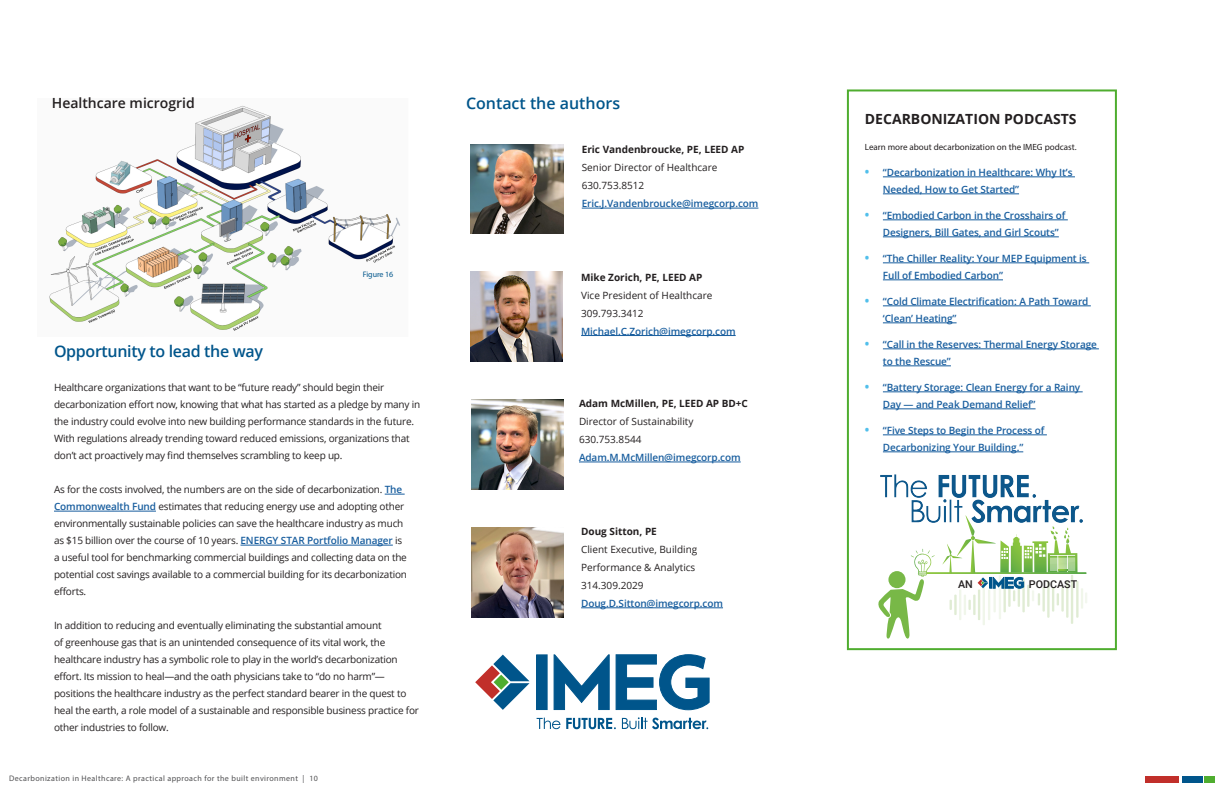
<style>
.page{position:relative;width:1224px;height:792px;background:#fff}
.page>*{position:absolute;margin:0;border:0;box-sizing:border-box;transform-origin:0 0}
.Body{font:600 16px "Open Sans";letter-spacing:-.02em;color:#00558b}
.Body-2{font:600 16px "Open Sans";color:#00558b}
.Bullets{font:700 14px "Open Sans";color:#231f20}
.Body-3{font:600 14px "Open Sans";color:#231f20}
.t1{font:500 10.7px "Roboto";color:#231f20}
.Body-4{font:10px/17px "Open Sans";letter-spacing:-.02em;color:#231f20}
.Body-5{font:600 10px/17px "Open Sans";letter-spacing:-.01em;color:#175d9e}
.Body-6{font:10px "Open Sans";color:#231f20}
.Body-7{font:700 10px "Open Sans";color:#231f20}
.Bullets-2{font:9px "Myriad Pro";color:#231f20}
.t2{font:8px "Myriad Pro";letter-spacing:.05em;color:#515153}
.Bullets-3{font:8px "Myriad Pro";letter-spacing:-.01em;color:#00558b}
.s1{font-weight:600;color:#175d9e}
.s2{font-weight:700;font-size:12px;color:#51bfeb}
.s3{font-family:"Myriad Pro";font-weight:400;font-size:9px;color:#fff}
</style>
<div class="page">
<div style="left:1145px;top:777px;width:34px;height:6px;background:#c12f2a"></div>
<div style="left:1182px;top:777px;width:20px;height:6px;background:#00558b"></div>
<div style="left:1205px;top:777px;width:10px;height:6px;background:#4fad2f"></div>
<svg style="left:385px;top:494px;width:20px;height:1px"></svg>
<hr style="left:54px;top:511px;width:102px;height:1px;background:#175d9e">
<hr style="left:240px;top:545px;width:153px;height:1px;background:#175d9e">
<div style="left:847px;top:89px;width:270px;height:561px;border:2px solid #4fad2f"></div>
<hr style="left:883px;top:177px;width:192px;height:1px;background:#175d9e">
<hr style="left:883px;top:194px;width:136px;height:1px;background:#175d9e">
<hr style="left:883px;top:220px;width:185px;height:1px;background:#175d9e">
<hr style="left:883px;top:237px;width:176px;height:1px;background:#175d9e">
<hr style="left:883px;top:263px;width:206px;height:1px;background:#175d9e">
<hr style="left:883px;top:280px;width:120px;height:1px;background:#175d9e">
<hr style="left:883px;top:306px;width:208px;height:1px;background:#175d9e">
<hr style="left:883px;top:323px;width:74px;height:1px;background:#175d9e">
<hr style="left:883px;top:349px;width:216px;height:1px;background:#175d9e">
<hr style="left:883px;top:366px;width:68px;height:1px;background:#175d9e">
<hr style="left:883px;top:392px;width:200px;height:1px;background:#175d9e">
<hr style="left:883px;top:409px;width:153px;height:1px;background:#175d9e">
<hr style="left:883px;top:435px;width:164px;height:1px;background:#175d9e">
<hr style="left:883px;top:452px;width:140px;height:1px;background:#175d9e">
<hr style="left:1071px;top:575px;width:2px;height:49px;background:#e0ecd4">
<hr style="left:1061px;top:587px;width:3px;height:25px;background:#e0ecd4">
<hr style="left:1066px;top:581px;width:2px;height:37px;background:#e0ecd4">
<hr style="left:1076px;top:581px;width:3px;height:37px;background:#e0ecd4">
<hr style="left:1042px;top:587px;width:3px;height:25px;background:#e0ecd4">
<hr style="left:1052px;top:587px;width:2px;height:25px;background:#e0ecd4">
<hr style="left:1047px;top:581px;width:3px;height:37px;background:#e0ecd4">
<hr style="left:999px;top:575px;width:2px;height:44px;background:#e0ecd4">
<hr style="left:1004px;top:579px;width:2px;height:33px;background:#e0ecd4">
<hr style="left:993px;top:579px;width:3px;height:33px;background:#e0ecd4">
<hr style="left:1022px;top:579px;width:3px;height:33px;background:#e0ecd4">
<hr style="left:983px;top:584px;width:2px;height:41px;background:#e0ecd4">
<hr style="left:973px;top:595px;width:3px;height:20px;background:#e0ecd4">
<hr style="left:978px;top:589px;width:2px;height:31px;background:#e0ecd4">
<hr style="left:988px;top:589px;width:2px;height:31px;background:#e0ecd4">
<hr style="left:954px;top:595px;width:3px;height:20px;background:#e0ecd4">
<hr style="left:964px;top:595px;width:2px;height:20px;background:#e0ecd4">
<hr style="left:959px;top:589px;width:2px;height:31px;background:#e0ecd4">
<img style="left:906px;top:497px;width:177px;height:26px">
<img style="left:880px;top:474px;width:156px;height:23px">
<svg style="left:878px;top:549px;width:57px;height:90px"></svg>
<svg style="left:942px;top:515px;width:136px;height:95px"></svg>
<hr style="left:1081px;top:588px;width:2px;height:21px;background:#e0ecd4">
<svg style="left:1085px;top:593px;width:2px;height:10px"></svg>
<img style="left:471px;top:527px;width:92px;height:90px">
<img style="left:470px;top:271px;width:92px;height:90px">
<hr style="left:581px;top:335px;width:155px;height:1px;background:#175d9e">
<img style="left:471px;top:399px;width:92px;height:90px">
<hr style="left:579px;top:462px;width:162px;height:1px;background:#175d9e">
<hr style="left:581px;top:608px;width:142px;height:1px;background:#175d9e">
<svg style="left:475px;top:655px;width:55px;height:55px"></svg>
<div style="left:537px;top:655px;width:10px;height:55px;background:#00558b"></div>
<svg style="left:554px;top:655px;width:55px;height:55px"></svg>
<svg style="left:616px;top:655px;width:93px;height:55px"></svg>
<svg style="left:537px;top:718px;width:23px;height:11px"></svg>
<svg style="left:566px;top:718px;width:50px;height:11px"></svg>
<svg style="left:622px;top:717px;width:86px;height:12px"></svg>
<img style="left:49px;top:105px;width:351px;height:226px">
<img style="left:471px;top:144px;width:92px;height:90px">
<hr style="left:582px;top:208px;width:176px;height:1px;background:#175d9e">
<p class="Body-3" style="left:52px;top:93px;width:145px">Healthcare microgrid</p>
<p class="Body-2" style="left:466px;top:92px;width:156px">Contact the authors</p>
<p class="Bullets-3" style="left:363px;top:269px;width:32px">Figure 16</p>
<p class="Body" style="left:54px;top:340px;width:211px">Opportunity to lead the way</p>
<p class="Body-4" style="left:54px;top:379px;width:368px">Healthcare organizations that want to be “future ready” should begin their decarbonization effort now, knowing that what has started as a pledge by many in the industry could evolve into new building performance standards in the future.<br>With regulations already trending toward reduced emissions, organizations that don’t act proactively may find themselves scrambling to keep up.</p>
<p class="Body-4" style="left:54px;top:481px;width:354px">As for the costs involved, the numbers are on the side of decarbonization. <span class="s1">The Commonwealth Fund</span> estimates that reducing energy use and adopting other environmentally sustainable policies can save the healthcare industry as much as $15 billion over the course of 10 years. <span class="s1">ENERGY STAR Portfolio Manager</span> is a useful tool for benchmarking commercial buildings and collecting data on the potential cost savings available to a commercial building for its decarbonization efforts.</p>
<p class="Body-4" style="left:54px;top:617px;width:367px">In addition to reducing and eventually eliminating the substantial amount<br>of greenhouse gas that is an unintended consequence of its vital work, the healthcare industry has a symbolic role to play in the world’s decarbonization effort. Its mission to heal—and the oath physicians take to “do no harm”— positions the healthcare industry as the perfect standard bearer in the quest to heal the earth, a role model of a sustainable and responsible business practice for other industries to follow.</p>
<p class="t2" style="left:9px;top:774px;width:310px">Decarbonization in Healthcare: A practical approach for the built environment | 10</p>
<p class="Body-7" style="left:582px;top:142px;width:164px">Eric Vandenbroucke, PE, LEED AP</p>
<p class="Body-6" style="left:582px;top:161px;width:137px">Senior Director of Healthcare</p>
<p class="Body-6" style="left:582px;top:179px;width:64px">630.753.8512</p>
<p class="Body-5" style="left:582px;top:195px;width:178px">Eric.J.Vandenbroucke@imegcorp.com</p>
<p class="Body-7" style="left:581px;top:270px;width:123px">Mike Zorich, PE, LEED AP</p>
<p class="Body-6" style="left:581px;top:288px;width:133px">Vice President of Healthcare</p>
<p class="Body-6" style="left:581px;top:306px;width:64px">309.793.3412</p>
<p class="Body-5" style="left:581px;top:322px;width:156px">Michael.C.Zorich@imegcorp.com</p>
<p class="Body-7" style="left:579px;top:396px;width:171px">Adam McMillen, PE, LEED AP BD+C</p>
<p class="Body-6" style="left:579px;top:414px;width:116px">Director of Sustainability</p>
<p class="Body-6" style="left:579px;top:432px;width:64px">630.753.8544</p>
<p class="Body-5" style="left:579px;top:449px;width:163px">Adam.M.McMillen@imegcorp.com</p>
<p class="Body-7" style="left:581px;top:524px;width:77px">Doug Sitton, PE</p>
<p class="Body-6" style="left:581px;top:542px;width:118px">Client Executive, Building</p>
<p class="Body-6" style="left:581px;top:560px;width:116px">Performance &amp; Analytics</p>
<p class="Body-6" style="left:581px;top:578px;width:64px">314.309.2029</p>
<p class="Body-5" style="left:581px;top:594px;width:143px">Doug.D.Sitton@imegcorp.com</p>
<p class="Bullets" style="left:865px;top:109px;width:213px">DECARBONIZATION PODCASTS</p>
<p class="Bullets-2" style="left:865px;top:141px;width:213px">Learn more about decarbonization on the IMEG podcast.</p>
<p class="Body-5" style="left:883px;top:164px;width:191px;text-indent:-18px"><span class="s2">•</span> <span class="s3">•</span> “Decarbonization in Healthcare: Why It’s<br>Needed, How to Get Started”<span class="s3">•</span></p>
<p class="Body-5" style="left:883px;top:207px;width:184px;text-indent:-18px"><span class="s2">•</span> <span class="s3">•</span> “Embodied Carbon in the Crosshairs of<br>Designers, Bill Gates, and Girl Scouts”</p>
<p class="Body-5" style="left:883px;top:250px;width:205px;text-indent:-18px"><span class="s2">•</span> <span class="s3">•</span> “The Chiller Reality: Your MEP Equipment is<br>Full of Embodied Carbon”</p>
<p class="Body-5" style="left:883px;top:293px;width:207px;text-indent:-18px"><span class="s2">•</span> <span class="s3">•</span> “Cold Climate Electrification: A Path Toward ‘Clean’ Heating”</p>
<p class="Body-5" style="left:883px;top:336px;width:216px;text-indent:-18px"><span class="s2">•</span> <span class="s3">•</span> “Call in the Reserves: Thermal Energy Storage to the Rescue”</p>
<p class="Body-5" style="left:883px;top:379px;width:199px;text-indent:-18px"><span class="s2">•</span> <span class="s3">•</span> “Battery Storage: Clean Energy for a Rainy<br>Day — and Peak Demand Relief”</p>
<p class="Body-5" style="left:865px;top:422px;width:181px;text-align:center"><span class="s2">•</span> <span class="s3">•</span> “Five Steps to Begin the Process of<br>Decarbonizing Your Building.”</p>
<p class="t1" style="left:958px;top:577px;width:16px">AN</p>
<p class="t1" style="left:1029px;top:577px;width:50px">PODCAST</p>
</div>
